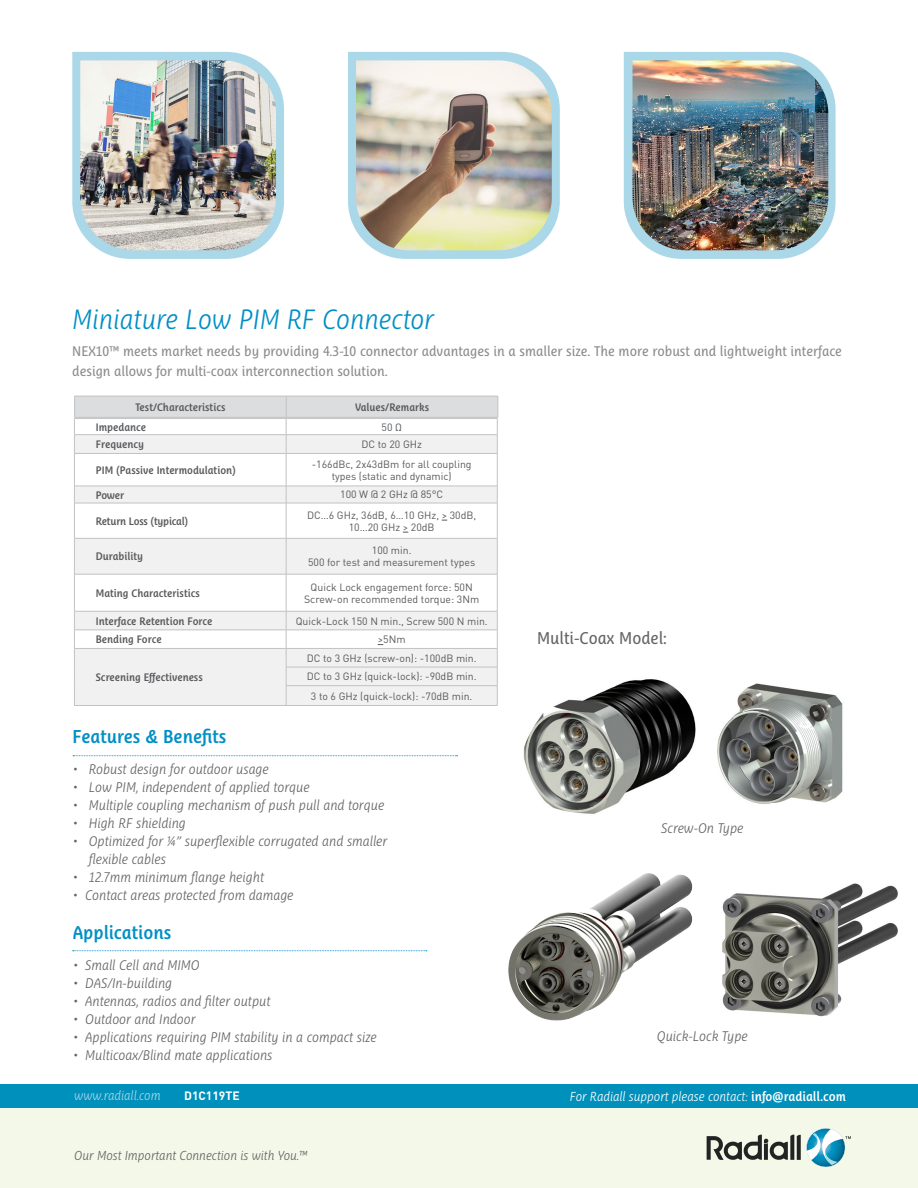
<style>
.page{position:relative;width:918px;height:1188px;background:#fff}
.page>*{position:absolute;margin:0;border:0;box-sizing:border-box;transform-origin:0 0}
.t1{font:italic 300 27px "Ayita Pro";color:#008fc5}
.t2{font:600 18px "Ayita Pro";color:#008fc5}
.t3{font:16.5px "Ayita Pro";color:#636466}
.t4{font:italic 300 13.5px/18px "Ayita Pro";color:#636466}
.t5{font:13.5px/19px "Ayita Pro";color:#8a8c8e}
.t6{font:italic 300 12.6px "Ayita Pro";color:#fff}
.t7{font:italic 300 12.6px "Ayita Pro";color:#636466}
.t8{font:italic 300 12.6px "Ayita Pro";color:#abd8e8}
.t9{font:700 12px "DIN Pro";color:#fff}
.t10{font:10.5px/12px "DIN Pro";color:#58595b;text-align:center}
.t11{font:600 10.5px "Ayita Pro";color:#58595b}
.t12{font:600 10.5px "Ayita Pro";letter-spacing:-.02em;color:#58595b}
.s1{font-weight:600;font-style:normal}
</style>
<div class="page">
<img style="left:717px;top:683px;width:126px;height:121px">
<img style="left:523px;top:679px;width:173px;height:135px">
<svg style="left:624px;top:52px;width:212px;height:207px;fill:#abd8e8"></svg>
<svg style="left:348px;top:52px;width:212px;height:207px;fill:#abd8e8"></svg>
<svg style="left:73px;top:755px;width:384px;height:1px"></svg>
<svg style="left:73px;top:950px;width:354px;height:1px"></svg>
<svg style="left:75px;top:454px;width:422px;height:157px"></svg>
<hr style="left:74px;top:453px;width:212px;height:1px;background:#c0c2c4">
<hr style="left:74px;top:454px;width:1px;height:32px;background:#c0c2c4">
<hr style="left:286px;top:453px;width:211px;height:1px;background:#c0c2c4">
<hr style="left:286px;top:454px;width:1px;height:32px;background:#c0c2c4">
<hr style="left:497px;top:454px;width:1px;height:32px;background:#c0c2c4">
<hr style="left:74px;top:486px;width:212px;height:1px;background:#c0c2c4">
<svg style="left:74px;top:487px;width:1px;height:16px"></svg>
<hr style="left:286px;top:486px;width:211px;height:1px;background:#c0c2c4">
<svg style="left:286px;top:486px;width:1px;height:17px"></svg>
<svg style="left:497px;top:486px;width:1px;height:17px"></svg>
<hr style="left:74px;top:503px;width:212px;height:1px;background:#c0c2c4">
<hr style="left:74px;top:503px;width:1px;height:35px;background:#c0c2c4">
<hr style="left:286px;top:503px;width:211px;height:1px;background:#c0c2c4">
<hr style="left:286px;top:503px;width:1px;height:35px;background:#c0c2c4">
<hr style="left:497px;top:503px;width:1px;height:35px;background:#c0c2c4">
<hr style="left:74px;top:538px;width:212px;height:1px;background:#c0c2c4">
<hr style="left:74px;top:539px;width:1px;height:35px;background:#c0c2c4">
<hr style="left:286px;top:538px;width:211px;height:1px;background:#c0c2c4">
<hr style="left:286px;top:539px;width:1px;height:35px;background:#c0c2c4">
<hr style="left:497px;top:539px;width:1px;height:35px;background:#c0c2c4">
<hr style="left:74px;top:574px;width:212px;height:1px;background:#c0c2c4">
<hr style="left:74px;top:574px;width:1px;height:37px;background:#c0c2c4">
<hr style="left:286px;top:574px;width:211px;height:1px;background:#c0c2c4">
<hr style="left:286px;top:574px;width:1px;height:37px;background:#c0c2c4">
<hr style="left:497px;top:574px;width:1px;height:37px;background:#c0c2c4">
<hr style="left:74px;top:705px;width:212px;height:1px;background:#c0c2c4">
<hr style="left:286px;top:705px;width:211px;height:1px;background:#c0c2c4">
<svg style="left:74px;top:611px;width:424px;height:94px"></svg>
<svg style="left:74px;top:396px;width:425px;height:57px"></svg>
<hr style="left:74px;top:417px;width:212px;height:1px;background:#c0c2c4">
<hr style="left:286px;top:417px;width:212px;height:1px;background:#c0c2c4">
<div style="left:0;top:1097px;width:918px;height:91px;background:#f3f8e8"></div>
<div style="left:0;top:1084px;width:918px;height:24px;background:#0090bc"></div>
<svg style="left:707px;top:1128px;width:144px;height:39px"></svg>
<svg style="left:72px;top:52px;width:212px;height:207px;fill:#abd8e8"></svg>
<img style="left:80px;top:60px;width:196px;height:190px">
<img style="left:356px;top:60px;width:196px;height:190px">
<img style="left:633px;top:60px;width:195px;height:190px">
<img style="left:508px;top:873px;width:185px;height:148px">
<img style="left:722px;top:883px;width:176px;height:134px">
<h1 class="t1" style="left:72px;top:303px;width:363px">Miniature Low PIM RF Connector</h1>
<p class="t5" style="left:72px;top:342px;width:771px">NEX10™ meets market needs by providing 4.3-10 connector advantages in a smaller size. The more robust and lightweight interface design allows for multi-coax interconnection solution.</p>
<p class="t11" style="left:135px;top:401px;width:92px">Test/Characteristics</p>
<p class="t11" style="left:355px;top:401px;width:76px">Values/Remarks</p>
<p class="t11" style="left:96px;top:421px;width:52px">Impedance</p>
<p class="t10" style="left:382px;top:420px;width:22px">50 Ω</p>
<p class="t11" style="left:96px;top:438px;width:50px">Frequency</p>
<p class="t10" style="left:361px;top:438px;width:62px">DC to 20 GHz</p>
<p class="t11" style="left:96px;top:464px;width:142px">PIM (Passive Intermodulation)</p>
<p class="t10" style="left:312px;top:457px;width:161px">-166dBc, 2x43dBm for all coupling types (static and dynamic)</p>
<p class="t11" style="left:96px;top:489px;width:30px">Power</p>
<p class="t10" style="left:340px;top:488px;width:105px">100 W @ 2 GHz @ 85°C</p>
<p class="t12" style="left:96px;top:515px;width:94px">Return Loss (typical)</p>
<p class="t10" style="left:307px;top:508px;width:171px">DC…6 GHz, 36dB, 6…10 GHz, &gt; 30dB,<br>10…20 GHz &gt; 20dB</p>
<p class="t11" style="left:96px;top:550px;width:49px">Durability</p>
<p class="t10" style="left:308px;top:544px;width:169px">100 min.<br>500 for test and measurement types</p>
<p class="t11" style="left:96px;top:587px;width:106px">Mating Characteristics</p>
<p class="t10" style="left:304px;top:581px;width:177px">Quick Lock engagement force: 50N<br>Screw-on recommended torque: 3Nm</p>
<p class="t11" style="left:96px;top:615px;width:118px">Interface Retention Force</p>
<p class="t10" style="left:296px;top:614px;width:194px">Quick-Lock 150 N min., Screw 500 N min.</p>
<p class="t11" style="left:96px;top:633px;width:67px">Bending Force</p>
<p class="t10" style="left:378px;top:633px;width:29px">&gt;5Nm</p>
<p class="t11" style="left:96px;top:671px;width:108px">Screening Effectiveness</p>
<p class="t10" style="left:307px;top:648px;width:171px;line-height:18.9px">DC to 3 GHz (screw-on): -100dB min.<br>DC to 3 GHz (quick-lock): -90dB min.<br>3 to 6 GHz (quick-lock): -70dB min.</p>
<h2 class="t2" style="left:73px;top:726px;width:155px">Features &amp; Benefits</h2>
<p class="t4" style="left:73px;top:760px;width:198px">• Robust design for outdoor usage</p>
<p class="t4" style="left:73px;top:778px;width:239px">• Low PIM, independent of applied torque</p>
<p class="t4" style="left:73px;top:796px;width:313px">• Multiple coupling mechanism of push pull and torque</p>
<p class="t4" style="left:73px;top:814px;width:115px">• High RF shielding</p>
<p class="t4" style="left:89px;top:832px;width:300px;text-indent:-16px">• Optimized for ¼” superflexible corrugated and smaller flexible cables</p>
<p class="t4" style="left:73px;top:868px;width:193px">• 12.7mm minimum flange height</p>
<p class="t4" style="left:73px;top:886px;width:222px">• Contact areas protected from damage</p>
<h2 class="t2" style="left:73px;top:922px;width:100px">Applications</h2>
<p class="t4" style="left:73px;top:956px;width:128px">• Small Cell and MIMO</p>
<p class="t4" style="left:73px;top:974px;width:101px">• DAS/In-building</p>
<p class="t4" style="left:73px;top:992px;width:199px">• Antennas, radios and filter output</p>
<p class="t4" style="left:73px;top:1010px;width:124px">• Outdoor and Indoor</p>
<p class="t4" style="left:73px;top:1027px;width:306px">• Applications requiring PIM stability in a compact size</p>
<p class="t4" style="left:73px;top:1045px;width:201px">• Multicoax/Blind mate applications</p>
<p class="t3" style="left:537px;top:628px;width:131px">Multi-Coax Model:</p>
<p class="t4" style="left:661px;top:819px;width:84px">Screw-On Type</p>
<p class="t4" style="left:657px;top:1027px;width:92px">Quick-Lock Type</p>
<p class="t8" style="left:74px;top:1088px;width:88px">www.radiall.com</p>
<p class="t9" style="left:184px;top:1088px;width:57px">D1C119TE</p>
<p class="t6" style="left:570px;top:1089px;width:278px">For Radiall support please contact: <span class="s1">info@radiall.com</span></p>
<p class="t7" style="left:74px;top:1148px;width:235px">Our Most Important Connection is with You.™</p>
</div>
